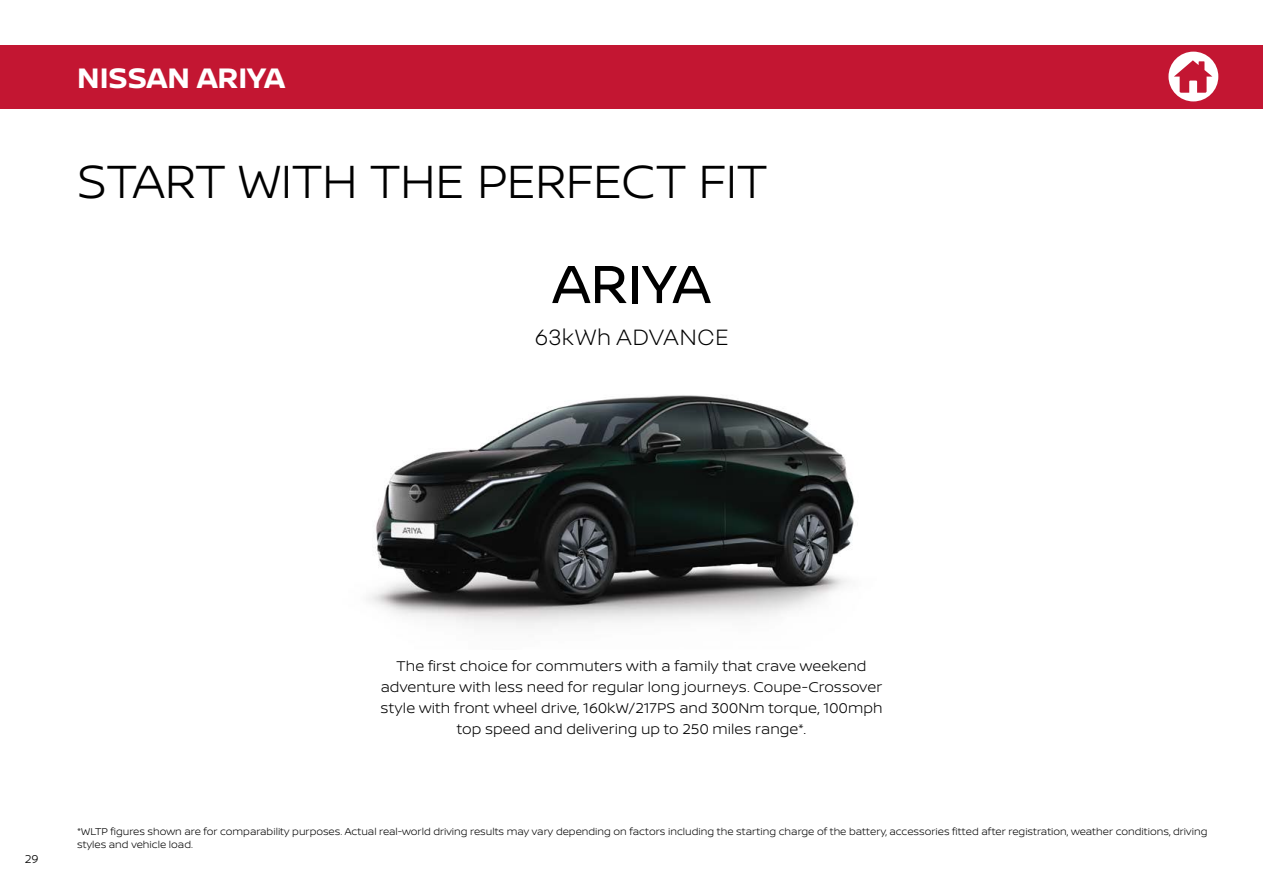
<style>
.page{position:relative;width:1263px;height:893px;background:#fff}
.page>*{position:absolute;margin:0;border:0;box-sizing:border-box;transform-origin:0 0}
.t1{font:57px "Nissan Brand";letter-spacing:-.005em;color:#000}
.t2{font:300 49.5px "Nissan Brand";letter-spacing:-.005em;color:#000}
.t3{font:700 30px "Nissan Brand";color:#fff}
.t4{font:300 24px "Nouvel R";letter-spacing:-.005em;color:#000}
.t5{font:300 15px/21px "Nissan Brand";letter-spacing:.005em;color:#000;text-align:center}
.t6{font:300 12px "Nissan Brand";color:#000}
.t7{font:300 10.5px/12.6px "Nissan Brand";color:#000}
</style>
<div class="page">
<img style="left:368px;top:395px;width:487px;height:233px">
<div style="left:0;top:45px;width:1263px;height:63px;background:#c31632"></div>
<svg style="left:1168px;top:52px;width:50px;height:49px"></svg>
<h3 class="t3" style="left:77px;top:56px;width:209px">NISSAN ARIYA</h3>
<h2 class="t2" style="left:77px;top:146px;width:691px">START WITH THE PERFECT FIT</h2>
<h1 class="t1" style="left:552px;top:242px;width:160px">ARIYA</h1>
<h3 class="t4" style="left:535px;top:322px;width:195px">63kWh ADVANCE</h3>
<p class="t6" style="left:25px;top:851px;width:15px">29</p>
<p class="t5" style="left:380px;top:654px;width:504px">The first choice for commuters with a family that crave weekend adventure with less need for regular long journeys. Coupe-Crossover style with front wheel drive, 160kW/217PS and 300Nm torque, 100mph top speed and delivering up to 250 miles range*.</p>
<p class="t7" style="left:77px;top:825px;width:1131px">*WLTP figures shown are for comparability purposes. Actual real-world driving results may vary depending on factors including the starting charge of the battery, accessories fitted after registration, weather conditions, driving styles and vehicle load.</p>
</div>
